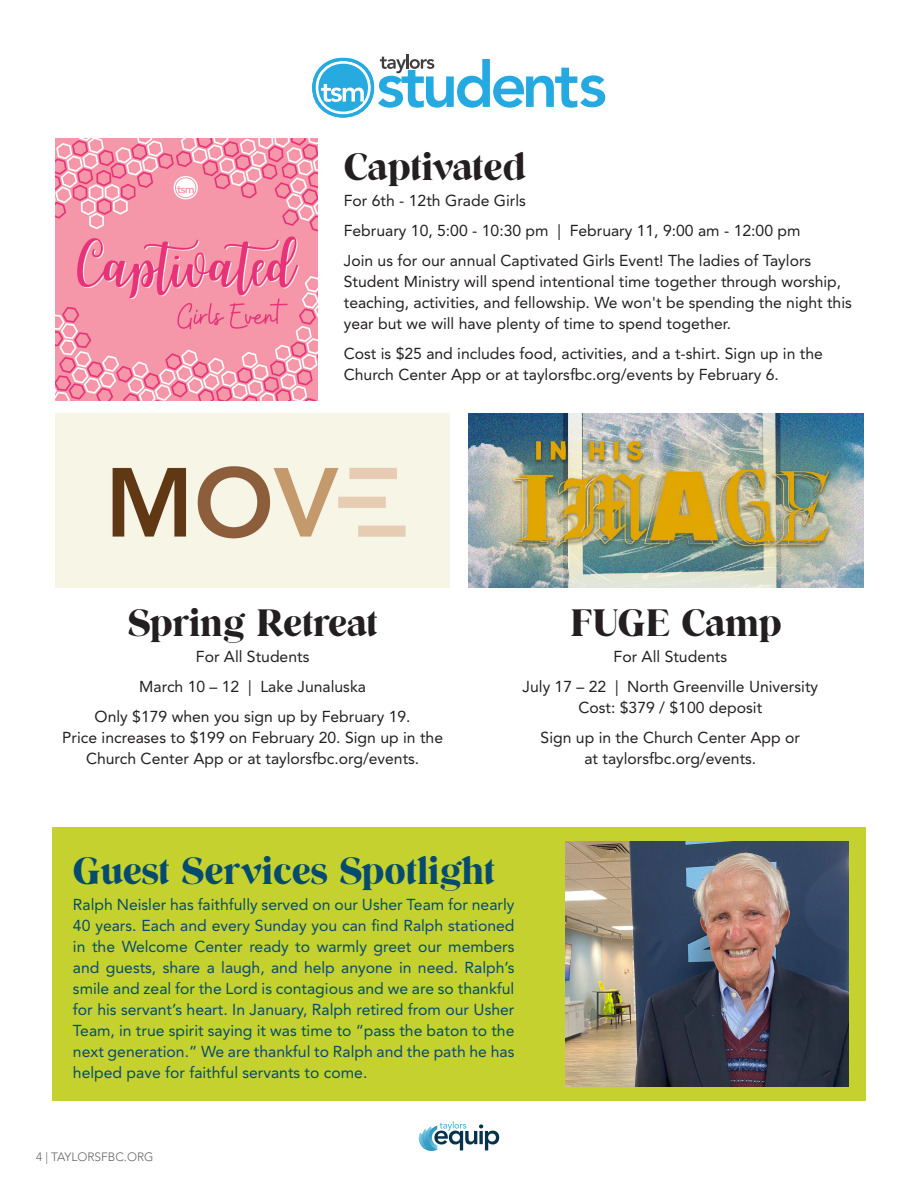
<style>
.page{position:relative;width:918px;height:1188px;background:#fff}
.page>*{position:absolute;margin:0;border:0;box-sizing:border-box;transform-origin:0 0}
.Rylan_Headline{font:37.5px "Rylan";letter-spacing:-.01em;color:#231f20}
.Rylan_Headline-2{font:37.5px "Rylan";color:#044b6f}
.body{font:15.75px/21px "Avenir LT Std";color:#231f20;text-align:center}
.body-2{font:15.75px/21px "Avenir LT Std";color:#044b6f;text-align:justify}
.t1{font:300 12px "Avenir LT Std";color:#231f20}
</style>
<div class="page">
<svg style="left:418px;top:1121px;width:81px;height:30px"></svg>
<hr style="left:406px;top:54px;width:3px;height:15px;background:#3f3f3f">
<svg style="left:312px;top:57px;width:293px;height:61px"></svg>
<img style="left:56px;top:138px;width:262px;height:262px">
<img style="left:55px;top:414px;width:395px;height:174px">
<img style="left:469px;top:414px;width:394px;height:174px">
<div style="left:52px;top:827px;width:814px;height:274px;background:#c5d12e"></div>
<img style="left:565px;top:842px;width:283px;height:245px">
<p class="Rylan_Headline" style="left:344px;top:141px;width:184px">Captivated</p>
<p class="body" style="left:344px;top:190px;width:184px">For 6th - 12th Grade Girls</p>
<p class="body" style="left:344px;top:220px;width:458px">February 10, 5:00 - 10:30 pm | February 11, 9:00 am - 12:00 pm</p>
<p class="body" style="left:344px;top:250px;width:510px;text-align:left">Join us for our annual Captivated Girls Event! The ladies of Taylors Student Ministry will spend intentional time together through worship, teaching, activities, and fellowship. We won't be spending the night this year but we will have plenty of time to spend together.</p>
<p class="body" style="left:344px;top:343px;width:481px;text-align:left">Cost is $25 and includes food, activities, and a t-shirt. Sign up in the<br>Church Center App or at taylorsfbc.org/events by February 6.</p>
<p class="Rylan_Headline" style="left:127px;top:597px;width:252px">Spring Retreat</p>
<p class="body" style="left:196px;top:646px;width:115px">For All Students</p>
<p class="body" style="left:139px;top:676px;width:228px">March 10 – 12 | Lake Junaluska</p>
<p class="body" style="left:62px;top:706px;width:382px">Only $179 when you sign up by February 19.<br>Price increases to $199 on February 20. Sign up in the<br>Church Center App or at taylorsfbc.org/events.</p>
<p class="Rylan_Headline" style="left:570px;top:597px;width:213px">FUGE Camp</p>
<p class="body" style="left:614px;top:646px;width:115px">For All Students</p>
<p class="body" style="left:523px;top:676px;width:297px">July 17 – 22 | North Greenville University<br>Cost: $379 / $100 deposit</p>
<p class="body" style="left:541px;top:727px;width:261px">Sign up in the Church Center App or at taylorsfbc.org/events.</p>
<p class="Rylan_Headline-2" style="left:73px;top:845px;width:424px">Guest Services Spotlight</p>
<p class="body-2" style="left:73px;top:894px;width:443px">Ralph Neisler has faithfully served on our Usher Team for nearly 40 years. Each and every Sunday you can find Ralph stationed in the Welcome Center ready to warmly greet our members and guests, share a laugh, and help anyone in need. Ralph’s smile and zeal for the Lord is contagious and we are so thankful for his servant’s heart. In January, Ralph retired from our Usher Team, in true spirit saying it was time to “pass the baton to the next generation.” We are thankful to Ralph and the path he has helped pave for faithful servants to come.</p>
<p class="t1" style="left:36px;top:1150px;width:119px">4 | TAYLORSFBC.ORG</p>
</div>
